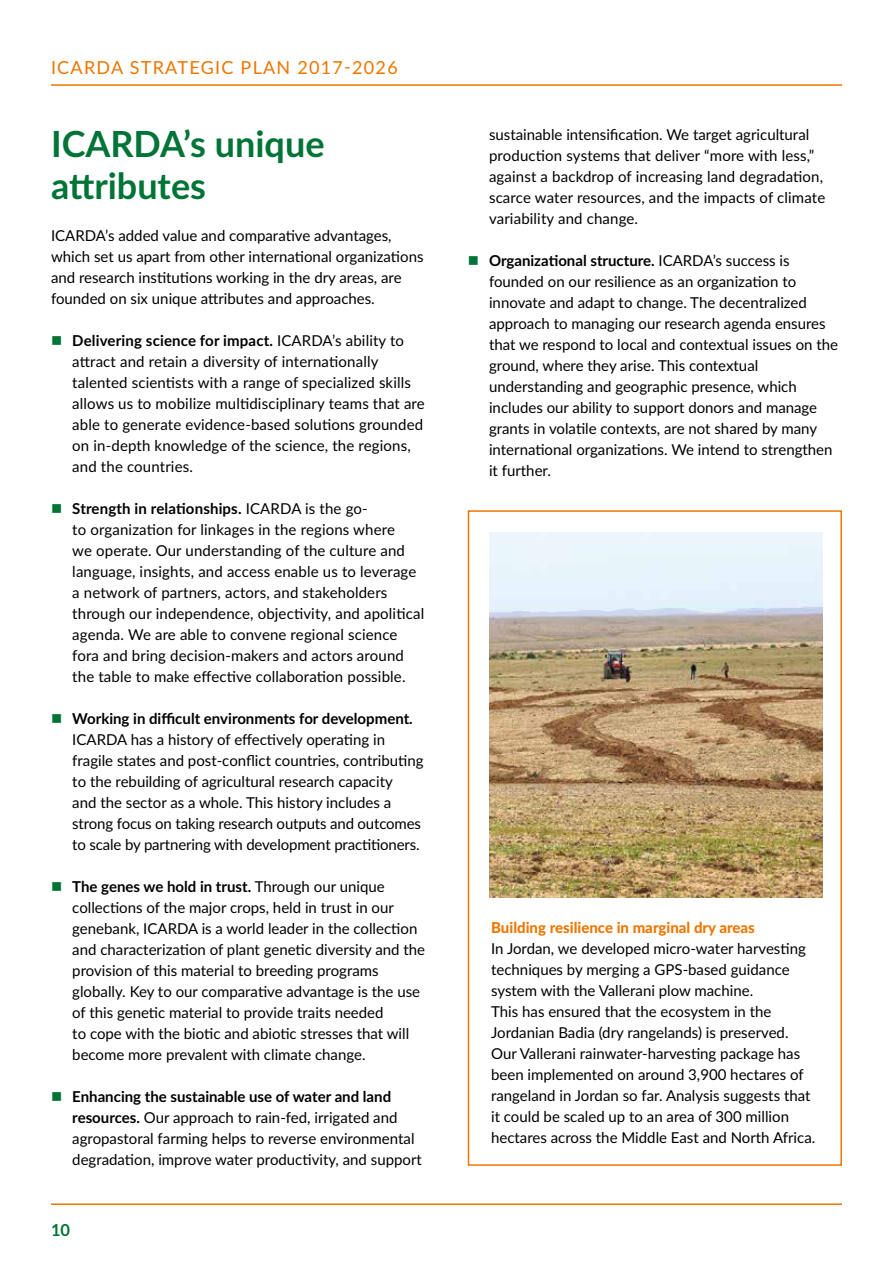
<style>
.page{position:relative;width:893px;height:1263px;background:#fff}
.page>*{position:absolute;margin:0;border:0;box-sizing:border-box;transform-origin:0 0}
.t1{font:700 36px/42px "Lato";color:#007436}
.t2{font:18px "Lato";letter-spacing:.07em;color:#ee7601}
.t3{font:700 16.5px "Lato";color:#007436}
.t4{font:15px/21px "Lato";color:#000}
.t5{font:800 15px "Lato";color:#ee7601}
.s1{color:#007436}
.s2{font-weight:700}
</style>
<div class="page">
<hr style="left:51px;top:84px;width:791px;height:2px;background:#ee7601">
<hr style="left:51px;top:1203px;width:791px;height:2px;background:#ee7601">
<div style="left:468px;top:510px;width:374px;height:656px;border:2px solid #ee7601"></div>
<img style="left:489px;top:532px;width:334px;height:365px">
<p class="t2" style="left:51px;top:55px;width:348px">ICARDA STRATEGIC PLAN 2017-2026</p>
<h1 class="t1" style="left:51px;top:121px;width:275px">ICARDA’s unique attributes</h1>
<p class="t4" style="left:51px;top:224px;width:374px">ICARDA’s added value and comparative advantages, which set us apart from other international organizations and research institutions working in the dry areas, are founded on six unique attributes and approaches.</p>
<p class="t4" style="left:72px;top:329px;width:354px;text-indent:-21px"><span class="s1">■</span> <span class="s2">Delivering science for impact.</span> ICARDA’s ability to attract and retain a diversity of internationally talented scientists with a range of specialized skills allows us to mobilize multidisciplinary teams that are able to generate evidence-based solutions grounded on in-depth knowledge of the science, the regions, and the countries.</p>
<p class="t4" style="left:72px;top:497px;width:353px;text-indent:-21px"><span class="s1">■</span> <span class="s2">Strength in relationships.</span> ICARDA is the go-<br>to organization for linkages in the regions where<br>we operate. Our understanding of the culture and language, insights, and access enable us to leverage a network of partners, actors, and stakeholders through our independence, objectivity, and apolitical agenda. We are able to convene regional science fora and bring decision-makers and actors around the table to make effective collaboration possible.</p>
<p class="t4" style="left:72px;top:707px;width:353px;text-indent:-21px"><span class="s1">■</span> <span class="s2">Working in difficult environments for development.<br></span>ICARDA has a history of effectively operating in fragile states and post-conflict countries, contributing to the rebuilding of agricultural research capacity<br>and the sector as a whole. This history includes a strong focus on taking research outputs and outcomes to scale by partnering with development practitioners.</p>
<p class="t4" style="left:72px;top:875px;width:354px;text-indent:-21px"><span class="s1">■</span> <span class="s2">The genes we hold in trust.</span> Through our unique collections of the major crops, held in trust in our genebank, ICARDA is a world leader in the collection and characterization of plant genetic diversity and the provision of this material to breeding programs globally. Key to our comparative advantage is the use of this genetic material to provide traits needed<br>to cope with the biotic and abiotic stresses that will become more prevalent with climate change.</p>
<p class="t4" style="left:72px;top:1085px;width:351px;text-indent:-21px"><span class="s1">■</span> <span class="s2">Enhancing the sustainable use of water and land resources.</span> Our approach to rain-fed, irrigated and agropastoral farming helps to reverse environmental degradation, improve water productivity, and support</p>
<p class="t3" style="left:51px;top:1218px;width:21px">10</p>
<p class="t4" style="left:489px;top:123px;width:338px">sustainable intensification. We target agricultural production systems that deliver “more with less,” against a backdrop of increasing land degradation, scarce water resources, and the impacts of climate variability and change.</p>
<p class="t4" style="left:489px;top:249px;width:350px;text-indent:-21px"><span class="s1">■</span> <span class="s2">Organizational structure.</span> ICARDA’s success is founded on our resilience as an organization to innovate and adapt to change. The decentralized approach to managing our research agenda ensures that we respond to local and contextual issues on the ground, where they arise. This contextual understanding and geographic presence, which includes our ability to support donors and manage grants in volatile contexts, are not shared by many international organizations. We intend to strengthen it further.</p>
<p class="t5" style="left:491px;top:916px;width:265px">Building resilience in marginal dry areas</p>
<p class="t4" style="left:491px;top:937px;width:326px">In Jordan, we developed micro-water harvesting techniques by merging a GPS-based guidance system with the Vallerani plow machine.<br>This has ensured that the ecosystem in the Jordanian Badia (dry rangelands) is preserved.<br>Our Vallerani rainwater-harvesting package has been implemented on around 3,900 hectares of rangeland in Jordan so far. Analysis suggests that it could be scaled up to an area of 300 million hectares across the Middle East and North Africa.</p>
</div>
